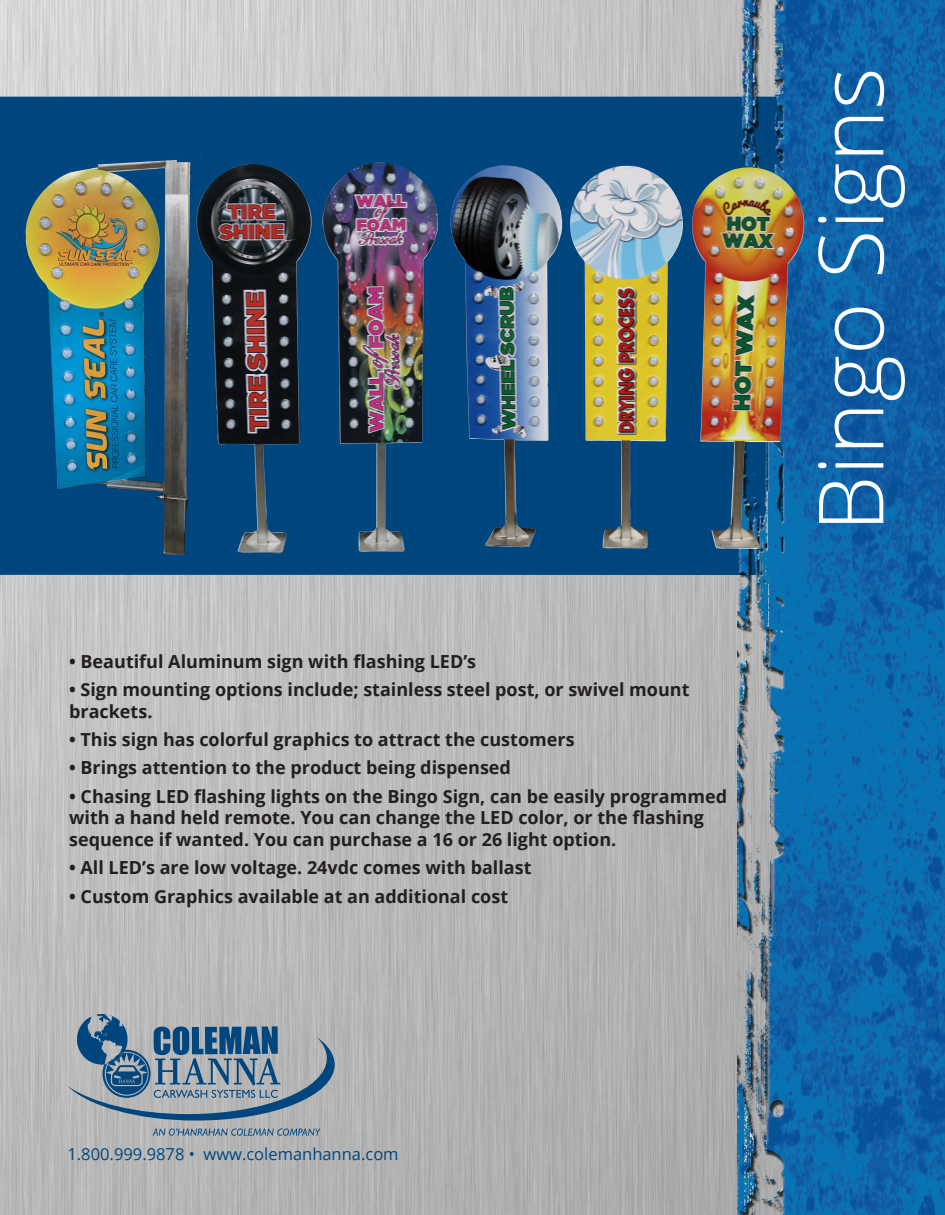
<style>
.page{position:relative;width:945px;height:1215px;background:#fff}
.page>*{position:absolute;margin:0;border:0;box-sizing:border-box;transform-origin:0 0}
.t1{font:300 90px "Open Sans";color:#fff}
.t2{font:700 18px/21.6px "Open Sans";color:#231f20}
.t3{font:16.5px "Open Sans";color:#00467e}
</style>
<div class="page">
<img style="left:0;top:1px;width:737px;height:1214px">
<div style="left:0;top:97px;width:737px;height:478px;background:#00467e"></div>
<img style="left:737px;top:0;width:208px;height:1215px">
<svg style="left:153px;top:1128px;width:167px;height:8px"></svg>
<svg style="left:68px;top:1014px;width:267px;height:107px;background:#8095a6"></svg>
<img style="left:190px;top:154px;width:248px;height:398px">
<img style="left:16px;top:160px;width:174px;height:395px">
<img style="left:449px;top:165px;width:301px;height:384px">
<p class="t2" style="left:69px;top:650px;width:409px">• Beautiful Aluminum sign with flashing LED’s</p>
<p class="t2" style="left:69px;top:678px;width:622px">• Sign mounting options include; stainless steel post, or swivel mount brackets.</p>
<p class="t2" style="left:69px;top:728px;width:507px">• This sign has colorful graphics to attract the customers</p>
<p class="t2" style="left:69px;top:757px;width:443px">• Brings attention to the product being dispensed</p>
<p class="t2" style="left:69px;top:785px;width:659px">• Chasing LED flashing lights on the Bingo Sign, can be easily programmed with a hand held remote. You can change the LED color, or the flashing sequence if wanted. You can purchase a 16 or 26 light option.</p>
<p class="t2" style="left:69px;top:856px;width:464px">• All LED’s are low voltage. 24vdc comes with ballast</p>
<p class="t2" style="left:69px;top:885px;width:441px">• Custom Graphics available at an additional cost</p>
<p class="t1" style="left:789px;top:532px;width:466px;rotate:-90deg">Bingo Signs</p>
<p class="t3" style="left:68px;top:1143px;width:333px">1.800.999.9878 • www.colemanhanna.com</p>
</div>
